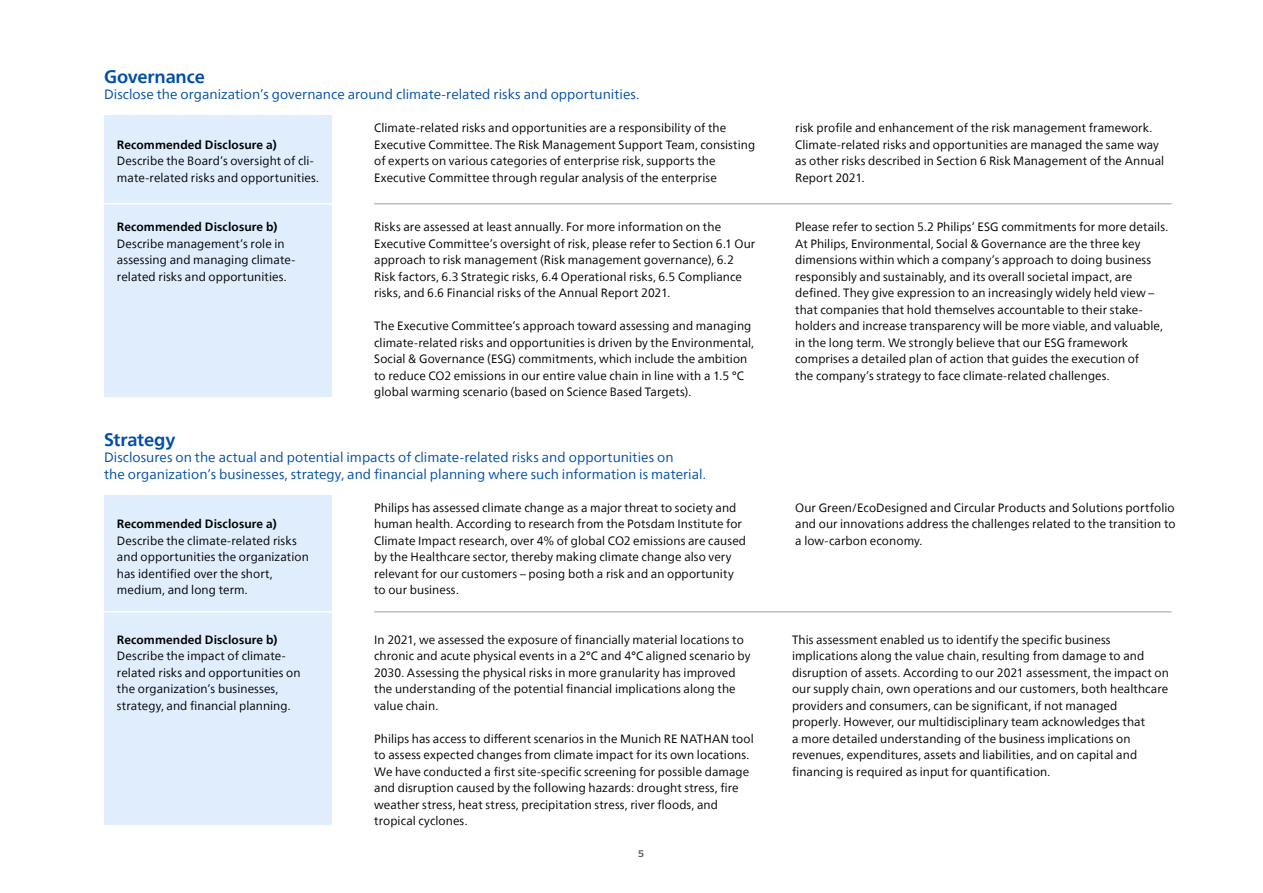
<style>
.page{position:relative;width:1263px;height:893px;background:#fff}
.page>*{position:absolute;margin:0;border:0;box-sizing:border-box;transform-origin:0 0}
.t1{font:700 18px "Neue Frutiger World";letter-spacing:-.01em;color:#004eaa}
.t2{font:13.5px/16.5px "Neue Frutiger World";color:#004eaa}
.t3{font:12px/16.5px "Neue Frutiger World";letter-spacing:.005em;color:#000}
.t4{font:700 12px "Neue Frutiger World";letter-spacing:.01em;color:#000}
.t5{font:700 9.75px "Centrale Sans";color:#545860}
</style>
<div class="page">
<div style="left:104px;top:116px;width:228px;height:281px;background:#dfedfd"></div>
<div style="left:104px;top:495px;width:228px;height:330px;background:#dfedfd"></div>
<hr style="left:374px;top:203px;width:797px;height:1px;background:#bbbdc7">
<hr style="left:374px;top:611px;width:797px;height:1px;background:#bbbdc7">
<hr style="left:96px;top:203px;width:262px;height:1px;background:#fff">
<hr style="left:96px;top:611px;width:262px;height:1px;background:#fff">
<h1 class="t1" style="left:104px;top:60px;width:102px">Governance</h1>
<p class="t2" style="left:104px;top:86px;width:537px">Disclose the organization’s governance around climate-related risks and opportunities.</p>
<p class="t4" style="left:117px;top:134px;width:161px">Recommended Disclosure a)</p>
<p class="t3" style="left:117px;top:153px;width:203px">Describe the Board’s oversight of cli&shy;mate-related risks and opportunities.</p>
<p class="t4" style="left:117px;top:216px;width:162px">Recommended Disclosure b)</p>
<p class="t3" style="left:117px;top:235px;width:180px">Describe management’s role in assessing and managing climate&shy;related risks and opportunities.</p>
<p class="t3" style="left:374px;top:120px;width:382px">Climate-related risks and opportunities are a responsibility of the Executive Committee. The Risk Management Support Team, consisting of experts on various categories of enterprise risk, supports the Executive Committee through regular analysis of the enterprise</p>
<p class="t3" style="left:795px;top:120px;width:371px">risk profile and enhancement of the risk management framework.<br>Climate-related risks and opportunities are managed the same way as other risks described in Section 6 Risk Management of the Annual Report 2021.</p>
<p class="t3" style="left:374px;top:219px;width:383px">Risks are assessed at least annually. For more information on the Executive Committee’s oversight of risk, please refer to Section 6.1 Our approach to risk management (Risk management governance), 6.2<br>Risk factors, 6.3 Strategic risks, 6.4 Operational risks, 6.5 Compliance risks, and 6.6 Financial risks of the Annual Report 2021.</p>
<p class="t3" style="left:374px;top:318px;width:381px">The Executive Committee’s approach toward assessing and managing climate-related risks and opportunities is driven by the Environmental, Social &amp; Governance (ESG) commitments, which include the ambition to reduce CO2 emissions in our entire value chain in line with a 1.5 °C global warming scenario (based on Science Based Targets).</p>
<p class="t3" style="left:795px;top:219px;width:375px">Please refer to section 5.2 Philips’ ESG commitments for more details.<br>At Philips, Environmental, Social &amp; Governance are the three key dimensions within which a company’s approach to doing business responsibly and sustainably, and its overall societal impact, are defined. They give expression to an increasingly widely held view – that companies that hold themselves accountable to their stake&shy;holders and increase transparency will be more viable, and valuable, in the long term. We strongly believe that our ESG framework comprises a detailed plan of action that guides the execution of<br>the company’s strategy to face climate-related challenges.</p>
<h1 class="t1" style="left:104px;top:423px;width:73px">Strategy</h1>
<p class="t2" style="left:104px;top:449px;width:603px">Disclosures on the actual and potential impacts of climate-related risks and opportunities on<br>the organization’s businesses, strategy, and financial planning where such information is material.</p>
<p class="t4" style="left:117px;top:513px;width:161px">Recommended Disclosure a)</p>
<p class="t3" style="left:117px;top:532px;width:193px">Describe the climate-related risks and opportunities the organization has identified over the short, medium, and long term.</p>
<p class="t4" style="left:117px;top:629px;width:162px">Recommended Disclosure b)</p>
<p class="t3" style="left:117px;top:648px;width:185px">Describe the impact of climate&shy;related risks and opportunities on the organization’s businesses, strategy, and financial planning.</p>
<p class="t3" style="left:374px;top:499px;width:373px">Philips has assessed climate change as a major threat to society and human health. According to research from the Potsdam Institute for Climate Impact research, over 4% of global CO2 emissions are caused by the Healthcare sector, thereby making climate change also very relevant for our customers – posing both a risk and an opportunity to our business.</p>
<p class="t3" style="left:795px;top:499px;width:382px;text-align:justify">Our Green/EcoDesigned and Circular Products and Solutions portfolio and our innovations address the challenges related to the transition to a low-carbon economy.</p>
<p class="t3" style="left:374px;top:631px;width:378px">In 2021, we assessed the exposure of financially material locations to chronic and acute physical events in a 2°C and 4°C aligned scenario by 2030. Assessing the physical risks in more granularity has improved the understanding of the potential financial implications along the value chain.</p>
<p class="t3" style="left:374px;top:730px;width:381px">Philips has access to different scenarios in the Munich RE NATHAN tool to assess expected changes from climate impact for its own locations.<br>We have conducted a first site-specific screening for possible damage and disruption caused by the following hazards: drought stress, fire weather stress, heat stress, precipitation stress, river floods, and tropical cyclones.</p>
<p class="t5" style="left:638px;top:848px;width:7px">5</p>
<p class="t3" style="left:792px;top:631px;width:378px">This assessment enabled us to identify the specific business implications along the value chain, resulting from damage to and disruption of assets. According to our 2021 assessment, the impact on our supply chain, own operations and our customers, both healthcare providers and consumers, can be significant, if not managed properly. However, our multidisciplinary team acknowledges that<br>a more detailed understanding of the business implications on revenues, expenditures, assets and liabilities, and on capital and financing is required as input for quantification.</p>
</div>
